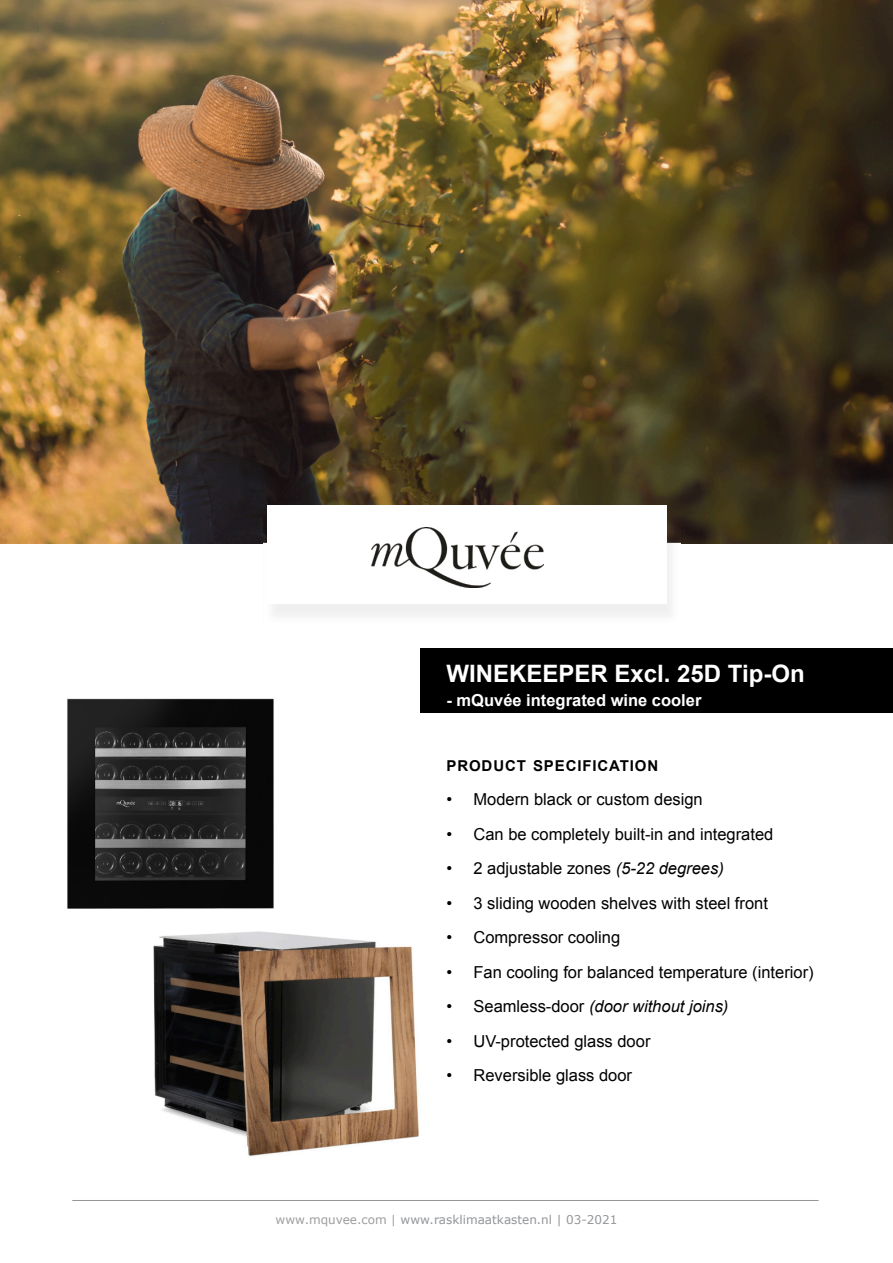
<style>
.page{position:relative;width:893px;height:1263px;background:#fff}
.page>*{position:absolute;margin:0;border:0;box-sizing:border-box;transform-origin:0 0}
.t1{font:700 24px "Arial";color:#fff}
.t2{font:16.5px "Arial";color:#000}
.t3{font:italic 16.5px "Arial";color:#000}
.t4{font:700 16.5px "Arial";color:#fff}
.t5{font:700 15px "Arial";letter-spacing:.06em;color:#000}
.t6{font:12px "Verdana";color:#939598}
.s1{font-style:italic}
.s2{font-style:normal}
.s3{color:#9d9d9c}
</style>
<div class="page">
<img style="left:0;top:0;width:893px;height:543px">
<div style="left:267px;top:505px;width:399px;height:99px;background:#fff"></div>
<img style="left:371px;top:528px;width:173px;height:60px">
<hr style="left:72px;top:1200px;width:747px;height:1px;background:#939598">
<div style="left:420px;top:649px;width:473px;height:64px;background:#000"></div>
<img style="left:67px;top:698px;width:207px;height:211px">
<img style="left:153px;top:931px;width:266px;height:225px">
<p class="t1" style="left:446px;top:665px;width:360px">WINEKEEPER Excl. 25D Tip-On</p>
<p class="t4" style="left:446px;top:694px;width:256px">- mQuvée integrated wine cooler</p>
<p class="t5" style="left:446px;top:760px;width:213px">PRODUCT SPECIFICATION</p>
<p class="t2" style="left:446px;top:793px;width:258px">• Modern black or custom design</p>
<p class="t2" style="left:446px;top:828px;width:328px">• Can be completely built-in and integrated</p>
<p class="t2" style="left:446px;top:862px;width:279px">• 2 adjustable zones <span class="s1">(5-22 degrees)</span></p>
<p class="t2" style="left:446px;top:897px;width:323px">• 3 sliding wooden shelves with steel front</p>
<p class="t2" style="left:446px;top:931px;width:175px">• Compressor cooling</p>
<p class="t2" style="left:446px;top:966px;width:369px">• Fan cooling for balanced temperature (interior)</p>
<p class="t3" style="left:446px;top:1000px;width:283px"><span class="s2">• Seamless-door</span> (door without joins)</p>
<p class="t2" style="left:446px;top:1035px;width:205px">• UV-protected glass door</p>
<p class="t2" style="left:446px;top:1069px;width:187px">• Reversible glass door</p>
<p class="t6" style="left:276px;top:1215px;width:343px"><span class="s3">www.mquvee.com |</span> www.rasklimaatkasten.nl | 03-2021</p>
</div>
